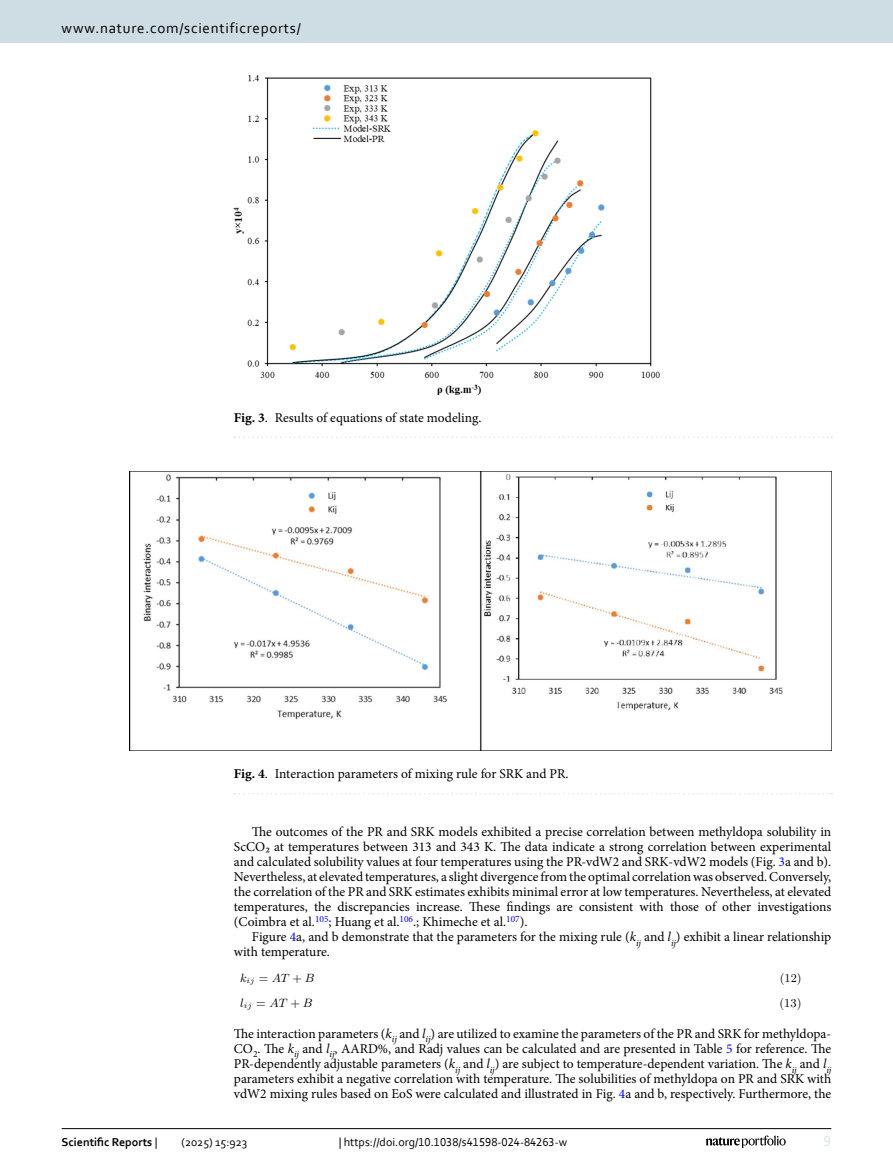
<style>
.page{position:relative;width:893px;height:1174px;background:#fff}
.page>*{position:absolute;margin:0;border:0;box-sizing:border-box;transform-origin:0 0}
.t1{font:15px "Corbel";letter-spacing:.05em;color:#000}
.t2{font:15px "Corbel";color:#d9e4eb}
.Body_Text_Indent{font:13.5px/15px "Minion Pro";color:#000;text-align:justify}
.Body_Text{font:13.5px/15px "Minion Pro";color:#000;text-align:justify}
.Figure_Caption{font:13.5px "Minion Pro";color:#000}
.t3{font:12.15px "LM Math Italic 9";color:#000}
.t4{font:12.15px "LM Roman 9";color:#000}
.t5{font:12px "Corbel";color:#000}
.t6{font:700 12px "Corbel";color:#000}
.t7{font:12px "LM Math Italic 9";color:#000}
.t8{font:12px "LM Roman 9";color:#000}
.s1{font-weight:700}
.s2{color:#00f}
.s3{font-style:italic}
.s4{font-family:"LM Roman 9"}
.s5{font-weight:400}
</style>
<div class="page">
<img style="left:129px;top:471px;width:702px;height:279px">
<svg style="left:235px;top:793px;width:597px;height:1px"></svg>
<img style="left:234px;top:76px;width:425px;height:318px">
<svg style="left:235px;top:436px;width:597px;height:2px"></svg>
<hr style="left:62px;top:1128px;width:769px;height:1px;background:#000">
<svg style="left:706px;top:1135px;width:80px;height:12px"></svg>
<div style="left:0;top:0;width:893px;height:43px;background:#cedde4"></div>
<p class="t1" style="left:62px;top:18px;width:241px">www.nature.com/scientificreports/</p>
<p class="Figure_Caption" style="left:234px;top:408px;width:249px"><span class="s1">Fig. 3</span>. Results of equations of state modeling.</p>
<p class="Figure_Caption" style="left:234px;top:765px;width:336px"><span class="s1">Fig. 4</span>. Interaction parameters of mixing rule for SRK and PR.</p>
<p class="Body_Text_Indent" style="left:234px;top:824px;width:599px;text-indent:18px">The outcomes of the PR and SRK models exhibited a precise correlation between methyldopa solubility in ScCO₂ at temperatures between 313 and 343 K. The data indicate a strong correlation between experimental and calculated solubility values at four temperatures using the PR-vdW2 and SRK-vdW2 models (Fig. <span class="s2">3</span>a and b).<br>Nevertheless, at elevated temperatures, a slight divergence from the optimal correlation was observed. Conversely, the correlation of the PR and SRK estimates exhibits minimal error at low temperatures. Nevertheless, at elevated temperatures, the discrepancies increase. These findings are consistent with those of other investigations (Coimbra et al.<sup>105</sup>; Huang et al.<sup>106</sup>.; Khimeche et al.<sup>107</sup>).</p>
<p class="Body_Text_Indent" style="left:234px;top:929px;width:599px;text-indent:18px">Figure <span class="s2">4</span>a, and b demonstrate that the parameters for the mixing rule (<span class="s3">k</span><sub>ij</sub> and <span class="s3">l</span><sub>ij</sub>) exhibit a linear relationship with temperature.</p>
<p class="t7" style="left:240px;top:973px;width:75px">k<sub>ij</sub> <span class="s4">=</span>AT <span class="s4">+</span>B</p>
<p class="t8" style="left:780px;top:968px;width:23px">(12)</p>
<p class="t3" style="left:240px;top:997px;width:74px">l<sub>ij</sub> <span class="s4">=</span>AT <span class="s4">+</span>B</p>
<p class="t4" style="left:779px;top:993px;width:24px">(13)</p>
<p class="Body_Text" style="left:234px;top:1026px;width:599px">The interaction parameters (<span class="s3">k</span><sub>ij</sub> and <span class="s3">l</span><sub>ij</sub>) are utilized to examine the parameters of the PR and SRK for methyldopa-CO<sub>2</sub>. The <span class="s3">k</span><sub>ij</sub> and <span class="s3">l</span><sub>ij</sub>, AARD%, and Radj values can be calculated and are presented in Table <span class="s2">5</span> for reference. The PR-dependently adjustable parameters (<span class="s3">k</span><sub>ij</sub> and <span class="s3">l</span><sub>ij</sub>) are subject to temperature-dependent variation. The <span class="s3">k</span><sub>ij</sub> and <span class="s3">l</span><sub>ij </sub>parameters exhibit a negative correlation with temperature. The solubilities of methyldopa on PR and SRK with vdW2 mixing rules based on EoS were calculated and illustrated in Fig. <span class="s2">4</span>a and b, respectively. Furthermore, the</p>
<p class="t6" style="left:62px;top:1134px;width:97px">Scientific Reports <span class="s5">|</span></p>
<p class="t5" style="left:181px;top:1134px;width:67px">(2025) 15:923</p>
<p class="t5" style="left:339px;top:1134px;width:230px">| https://doi.org/10.1038/s41598-024-84263-w</p>
<p class="t2" style="left:824px;top:1132px;width:9px">9</p>
</div>
